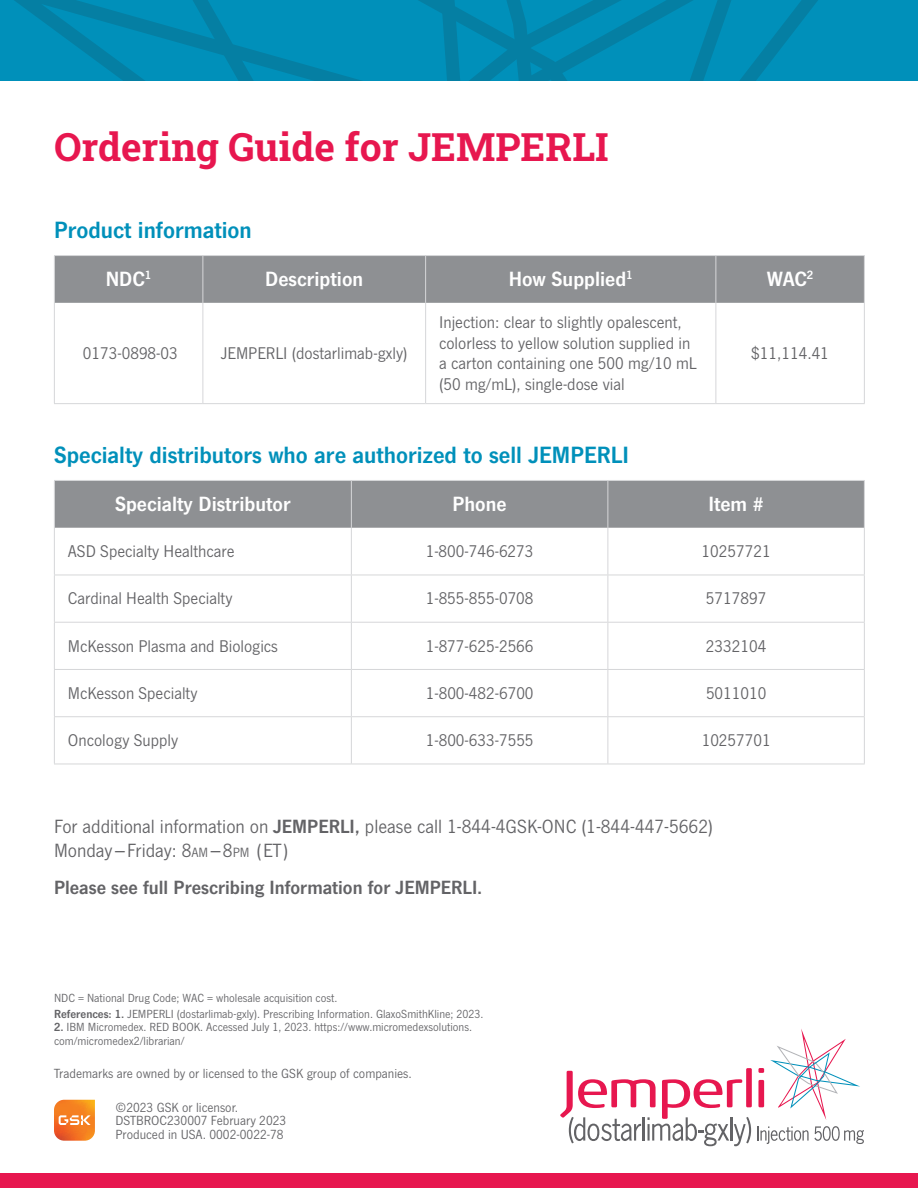
<style>
.page{position:relative;width:918px;height:1188px;background:#fff}
.page>*{position:absolute;margin:0;border:0;box-sizing:border-box;transform-origin:0 0}
.t1{font:700 39px "Roboto Slab";color:#e7174f}
.t2{font:700 24px "News Gothic LT Std";color:#0090ba}
.t3{font:700 21px "News Gothic LT Std";color:#fff}
.t4{font:19.5px/23.4px "News Gothic LT Std";color:#636366}
.t5{font:700 19.5px "News Gothic LT Std";color:#636366}
.t6{font:17.25px/20.7px "News Gothic LT Std";color:#636366}
.t7{font:13.5px/13.5px "News Gothic LT Std";color:#636366}
.t8{font:12px/16.2px "News Gothic LT Std";color:#636366}
.s1{font-weight:700}
.s2{font-size:13.65px}
.s3{font-style:inherit}
</style>
<div class="page">
<svg style="left:758px;top:1126px;width:106px;height:18px"></svg>
<svg style="left:770px;top:1029px;width:90px;height:91px"></svg>
<svg style="left:560px;top:1071px;width:191px;height:75px"></svg>
<div style="left:746px;top:1068px;width:6px;height:39px;background:#e7174f"></div>
<svg style="left:758px;top:1068px;width:6px;height:39px"></svg>
<svg style="left:54px;top:1100px;width:41px;height:41px;background:#f48c3e"></svg>
<div style="left:0;top:1174px;width:918px;height:14px;background:#e7174f"></div>
<div style="left:55px;top:256px;width:809px;height:47px;background:#8e9093"></div>
<hr style="left:54px;top:403px;width:149px;height:1px;background:#d6d7d9">
<hr style="left:203px;top:403px;width:223px;height:1px;background:#d6d7d9">
<hr style="left:426px;top:403px;width:290px;height:1px;background:#d6d7d9">
<hr style="left:716px;top:403px;width:149px;height:1px;background:#d6d7d9">
<hr style="left:54px;top:256px;width:1px;height:47px;background:#d6d7d9">
<hr style="left:202px;top:256px;width:1px;height:47px;background:#d6d7d9">
<hr style="left:425px;top:256px;width:1px;height:47px;background:#d6d7d9">
<hr style="left:716px;top:256px;width:1px;height:47px;background:#d6d7d9">
<hr style="left:864px;top:256px;width:1px;height:47px;background:#d6d7d9">
<hr style="left:54px;top:303px;width:1px;height:100px;background:#d6d7d9">
<hr style="left:202px;top:303px;width:1px;height:100px;background:#d6d7d9">
<hr style="left:425px;top:303px;width:1px;height:100px;background:#d6d7d9">
<hr style="left:716px;top:303px;width:1px;height:100px;background:#d6d7d9">
<hr style="left:864px;top:303px;width:1px;height:100px;background:#d6d7d9">
<hr style="left:54px;top:255px;width:149px;height:1px;background:#d6d7d9">
<hr style="left:203px;top:255px;width:223px;height:1px;background:#d6d7d9">
<hr style="left:426px;top:255px;width:290px;height:1px;background:#d6d7d9">
<hr style="left:716px;top:255px;width:149px;height:1px;background:#d6d7d9">
<svg style="left:0;top:0;width:918px;height:81px;background:#008eb7"></svg>
<svg style="left:77px;top:0;width:720px;height:81px;background:#018bb3"></svg>
<svg style="left:167px;top:0;width:580px;height:81px;background:#018bb4"></svg>
<div style="left:55px;top:481px;width:809px;height:47px;background:#8e9093"></div>
<hr style="left:54px;top:481px;width:1px;height:47px;background:#d6d7d9">
<hr style="left:351px;top:481px;width:1px;height:47px;background:#d6d7d9">
<hr style="left:608px;top:481px;width:1px;height:47px;background:#d6d7d9">
<hr style="left:864px;top:481px;width:1px;height:47px;background:#d6d7d9">
<hr style="left:54px;top:528px;width:1px;height:47px;background:#d6d7d9">
<hr style="left:351px;top:528px;width:1px;height:47px;background:#d6d7d9">
<hr style="left:608px;top:528px;width:1px;height:47px;background:#d6d7d9">
<hr style="left:864px;top:528px;width:1px;height:47px;background:#d6d7d9">
<hr style="left:54px;top:575px;width:1px;height:47px;background:#d6d7d9">
<hr style="left:351px;top:575px;width:1px;height:47px;background:#d6d7d9">
<hr style="left:608px;top:575px;width:1px;height:47px;background:#d6d7d9">
<hr style="left:864px;top:575px;width:1px;height:47px;background:#d6d7d9">
<hr style="left:54px;top:623px;width:1px;height:46px;background:#d6d7d9">
<hr style="left:351px;top:623px;width:1px;height:46px;background:#d6d7d9">
<hr style="left:608px;top:623px;width:1px;height:46px;background:#d6d7d9">
<hr style="left:864px;top:623px;width:1px;height:46px;background:#d6d7d9">
<hr style="left:54px;top:670px;width:1px;height:46px;background:#d6d7d9">
<hr style="left:351px;top:670px;width:1px;height:46px;background:#d6d7d9">
<hr style="left:608px;top:670px;width:1px;height:46px;background:#d6d7d9">
<hr style="left:864px;top:670px;width:1px;height:46px;background:#d6d7d9">
<hr style="left:54px;top:717px;width:1px;height:47px;background:#d6d7d9">
<hr style="left:351px;top:717px;width:1px;height:47px;background:#d6d7d9">
<hr style="left:608px;top:717px;width:1px;height:47px;background:#d6d7d9">
<hr style="left:864px;top:717px;width:1px;height:47px;background:#d6d7d9">
<hr style="left:54px;top:480px;width:297px;height:1px;background:#d6d7d9">
<hr style="left:351px;top:480px;width:257px;height:1px;background:#d6d7d9">
<hr style="left:608px;top:480px;width:257px;height:1px;background:#d6d7d9">
<hr style="left:54px;top:575px;width:297px;height:1px;background:#d6d7d9">
<hr style="left:351px;top:575px;width:257px;height:1px;background:#d6d7d9">
<hr style="left:608px;top:575px;width:257px;height:1px;background:#d6d7d9">
<hr style="left:54px;top:622px;width:297px;height:1px;background:#d6d7d9">
<hr style="left:351px;top:622px;width:257px;height:1px;background:#d6d7d9">
<hr style="left:608px;top:622px;width:257px;height:1px;background:#d6d7d9">
<hr style="left:54px;top:669px;width:297px;height:1px;background:#d6d7d9">
<hr style="left:351px;top:669px;width:257px;height:1px;background:#d6d7d9">
<hr style="left:608px;top:669px;width:257px;height:1px;background:#d6d7d9">
<hr style="left:54px;top:716px;width:297px;height:1px;background:#d6d7d9">
<hr style="left:351px;top:716px;width:257px;height:1px;background:#d6d7d9">
<hr style="left:608px;top:716px;width:257px;height:1px;background:#d6d7d9">
<hr style="left:54px;top:764px;width:297px;height:1px;background:#d6d7d9">
<hr style="left:351px;top:764px;width:257px;height:1px;background:#d6d7d9">
<hr style="left:608px;top:764px;width:257px;height:1px;background:#d6d7d9">
<h1 class="t1" style="left:54px;top:120px;width:556px">Ordering Guide for JEMPERLI</h1>
<h2 class="t2" style="left:54px;top:216px;width:199px">Product information</h2>
<p class="t3" style="left:106px;top:268px;width:47px">NDC<sup>1</sup></p>
<p class="t3" style="left:265px;top:268px;width:99px">Description</p>
<p class="t3" style="left:509px;top:268px;width:126px">How Supplied<sup>1</sup></p>
<p class="t3" style="left:767px;top:268px;width:48px">WAC<sup>2</sup></p>
<p class="t6" style="left:83px;top:343px;width:96px">0173-0898-03</p>
<p class="t6" style="left:221px;top:343px;width:188px">JEMPERLI (dostarlimab-gxly)</p>
<p class="t6" style="left:439px;top:312px;width:259px">Injection: clear to slightly opalescent, colorless to yellow solution supplied in a carton containing one 500 mg/10 mL (50 mg/mL), single-dose vial</p>
<p class="t6" style="left:751px;top:343px;width:79px">$11,114.41</p>
<h2 class="t2" style="left:54px;top:441px;width:576px">Specialty distributors who are authorized to sell JEMPERLI</h2>
<p class="t3" style="left:115px;top:492px;width:177px">Specialty Distributor</p>
<p class="t3" style="left:453px;top:492px;width:55px">Phone</p>
<p class="t3" style="left:708px;top:492px;width:57px">Item #</p>
<p class="t6" style="left:68px;top:541px;width:168px">ASD Specialty Healthcare</p>
<p class="t6" style="left:426px;top:541px;width:109px">1-800-746-6273</p>
<p class="t6" style="left:702px;top:541px;width:70px">10257721</p>
<p class="t6" style="left:68px;top:588px;width:166px">Cardinal Health Specialty</p>
<p class="t6" style="left:426px;top:588px;width:109px">1-855-855-0708</p>
<p class="t6" style="left:706px;top:588px;width:62px">5717897</p>
<p class="t6" style="left:68px;top:636px;width:212px">McKesson Plasma and Biologics</p>
<p class="t6" style="left:426px;top:636px;width:109px">1-877-625-2566</p>
<p class="t6" style="left:706px;top:636px;width:62px">2332104</p>
<p class="t6" style="left:68px;top:683px;width:131px">McKesson Specialty</p>
<p class="t6" style="left:426px;top:683px;width:109px">1-800-482-6700</p>
<p class="t6" style="left:706px;top:683px;width:62px">5011010</p>
<p class="t6" style="left:68px;top:730px;width:112px">Oncology Supply</p>
<p class="t6" style="left:426px;top:730px;width:109px">1-800-633-7555</p>
<p class="t6" style="left:702px;top:730px;width:70px">10257701</p>
<p class="t4" style="left:54px;top:815px;width:661px">For additional information on <span class="s1">JEMPERLI,</span> please call 1-844-4GSK-ONC (1-844-447-5662)<br>Monday – Friday: 8<span class="s2">AM</span> – 8<span class="s2">PM</span> <span class="s3">(ET)</span></p>
<p class="t5" style="left:54px;top:877px;width:430px">Please see full Prescribing Information for JEMPERLI.</p>
<p class="t8" style="left:54px;top:990px;width:431px">NDC = National Drug Code; WAC = wholesale acquisition cost.<br><span class="s1">References: 1.</span> JEMPERLI (dostarlimab-gxly). Prescribing Information. GlaxoSmithKline; 2023.</p>
<p class="t8" style="left:54px;top:1021px;width:420px;line-height:13.5px"><span class="s1">2.</span> IBM Micromedex. RED BOOK. Accessed July 1, 2023. https://www.micromedexsolutions. com/micromedex2/librarian/</p>
<p class="t7" style="left:54px;top:1067px;width:359px">Trademarks are owned by or licensed to the GSK group of companies.</p>
<p class="t7" style="left:116px;top:1101px;width:172px">©2023 GSK or licensor.<br>DSTBROC230007 February 2023<br>Produced in USA. 0002-0022-78</p>
</div>
